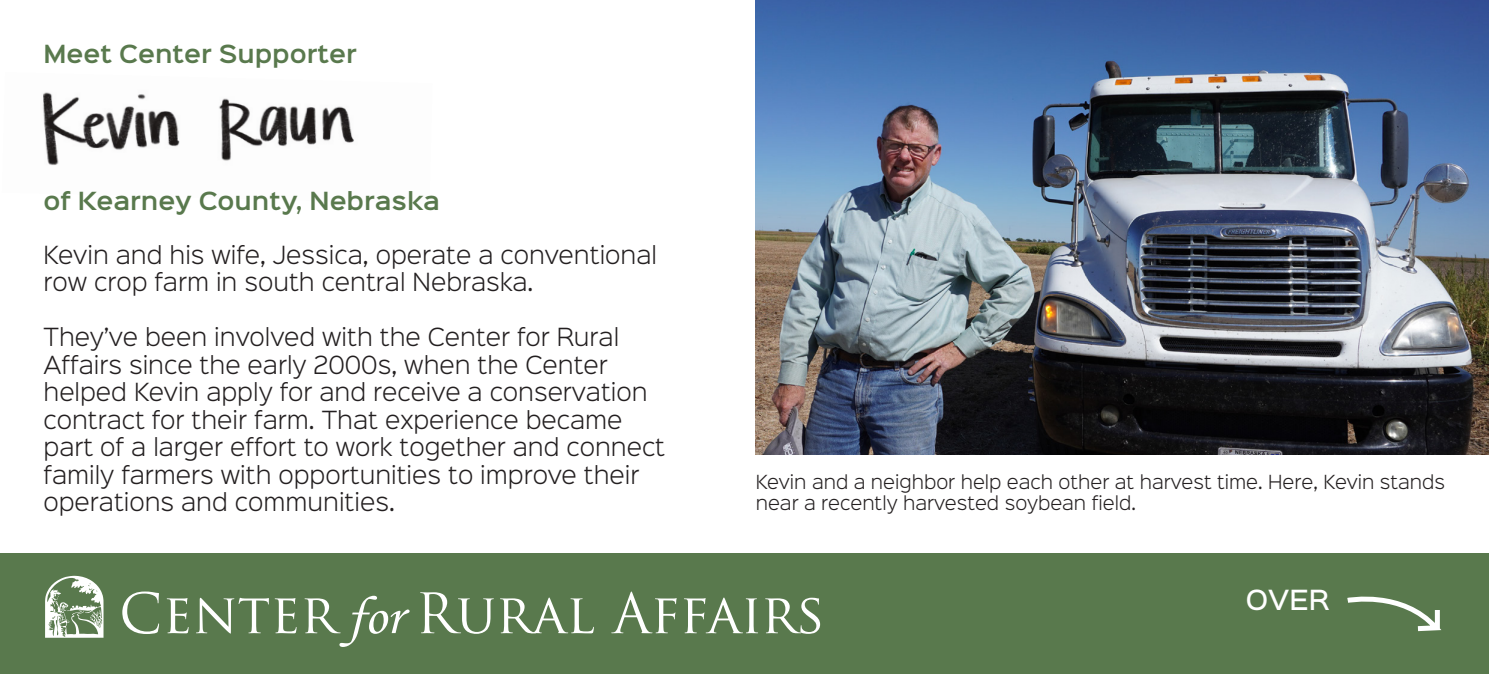
<style>
.page{position:relative;width:1489px;height:674px;background:#fff}
.page>*{position:absolute;margin:0;border:0;box-sizing:border-box;transform-origin:0 0}
.t1{font:500 25px "Sinkin Sans 500";color:#fff}
.t2{font:300 22.5px/27.5px "Sinkin Sans 300";color:#231f20}
.t3{font:600 22.5px "Sinkin Sans 600";color:#59794d}
.t4{font:300 17.5px/21px "Sinkin Sans 300";color:#231f20}
</style>
<div class="page">
<img style="left:43px;top:92px;width:311px;height:73px">
<img style="left:756px;top:0;width:733px;height:454px">
<div style="left:0;top:552px;width:1489px;height:121px;background:#59794d"></div>
<svg style="left:122px;top:591px;width:37px;height:42px"></svg>
<svg style="left:167px;top:598px;width:22px;height:35px"></svg>
<svg style="left:196px;top:597px;width:73px;height:36px"></svg>
<svg style="left:275px;top:598px;width:22px;height:35px"></svg>
<svg style="left:305px;top:595px;width:104px;height:51px"></svg>
<svg style="left:420px;top:592px;width:74px;height:41px"></svg>
<svg style="left:500px;top:597px;width:94px;height:36px"></svg>
<svg style="left:611px;top:591px;width:65px;height:42px"></svg>
<svg style="left:684px;top:597px;width:74px;height:36px"></svg>
<svg style="left:765px;top:597px;width:55px;height:36px"></svg>
<svg style="left:45px;top:575px;width:59px;height:62px"></svg>
<svg style="left:1347px;top:596px;width:95px;height:36px"></svg>
<div style="left:1434px;top:609px;width:5px;height:19px;background:#fff"></div>
<p class="t3" style="left:43px;top:34px;width:315px">Meet Center Supporter</p>
<p class="t3" style="left:43px;top:181px;width:398px">of Kearney County, Nebraska</p>
<p class="t2" style="left:43px;top:239px;width:615px">Kevin and his wife, Jessica, operate a conventional row crop farm in south central Nebraska.</p>
<p class="t2" style="left:43px;top:321px;width:623px">They’ve been involved with the Center for Rural Affairs since the early 2000s, when the Center helped Kevin apply for and receive a conservation contract for their farm. That experience became part of a larger effort to work together and connect family farmers with opportunities to improve their operations and communities.</p>
<p class="t4" style="left:756px;top:469px;width:691px">Kevin and a neighbor help each other at harvest time. Here, Kevin stands near a recently harvested soybean field.</p>
<p class="t1" style="left:1246px;top:578px;width:85px">OVER</p>
</div>
